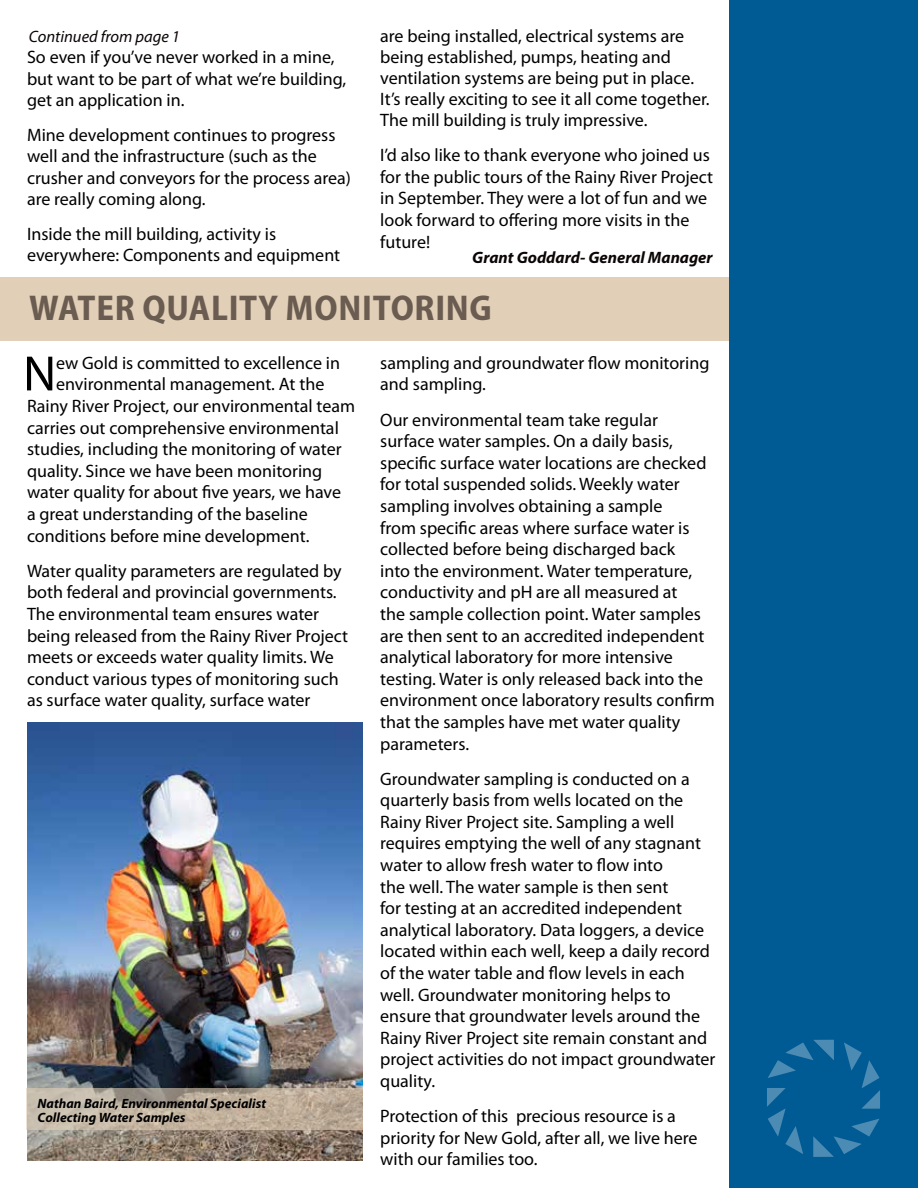
<style>
.page{position:relative;width:918px;height:1188px;background:#fff}
.page>*{position:absolute;margin:0;border:0;box-sizing:border-box;transform-origin:0 0}
.t1{font:50.1px "Myriad Pro";color:#000}
.t2{font:700 semi-condensed 36px "Myriad Pro";letter-spacing:.02em;color:#6a5c50}
.t3{font:18px/21.6px "Myriad Pro";color:#000}
.t4{font:italic 700 16.5px "Myriad Pro";color:#0b0505}
.t5{font:italic 16.5px "Myriad Pro";color:#0b0505}
.t6{font:italic 700 13.5px/14px "Myriad Pro";color:#000}
</style>
<div class="page">
<div style="left:729px;top:0;width:189px;height:1188px;background:#005b94"></div>
<div style="left:0;top:278px;width:729px;height:63px;background:#e1cfb8"></div>
<img style="left:27px;top:723px;width:335px;height:438px">
<svg style="left:26px;top:1088px;width:231px;height:42px;background:#bdb09f"></svg>
<img style="left:257px;top:1088px;width:105px;height:42px">
<svg style="left:767px;top:1040px;width:113px;height:117px;background:#0e6499"></svg>
<p class="t5" style="left:29px;top:26px;width:153px">Continued from page 1</p>
<p class="t3" style="left:27px;top:46px;width:321px">So even if you’ve never worked in a mine, but want to be part of what we’re building, get an application in.</p>
<p class="t3" style="left:27px;top:124px;width:325px">Mine development continues to progress well and the infrastructure (such as the crusher and conveyors for the process area) are really coming along.</p>
<p class="t3" style="left:27px;top:222px;width:315px">Inside the mill building, activity is everywhere: Components and equipment</p>
<p class="t3" style="left:380px;top:25px;width:331px;line-height:21.1px">are being installed, electrical systems are being established, pumps, heating and ventilation systems are being put in place.<br>It’s really exciting to see it all come together.<br>The mill building is truly impressive.</p>
<p class="t3" style="left:380px;top:144px;width:334px">I’d also like to thank everyone who joined us for the public tours of the Rainy River Project in September. They were a lot of fun and we look forward to offering more visits in the future!</p>
<p class="t4" style="left:472px;top:247px;width:242px">Grant Goddard- General Manager</p>
<h2 class="t2" style="left:29px;top:284px;width:464px">WATER QUALITY MONITORING</h2>
<h1 class="t1" style="left:23px;top:343px;width:34px">N</h1>
<p class="t3" style="left:56px;top:352px;width:285px">ew Gold is committed to excellence in</p>
<p class="t3" style="left:56px;top:373px;width:270px">environmental management. At the</p>
<p class="t3" style="left:27px;top:395px;width:330px">Rainy River Project, our environmental team</p>
<p class="t3" style="left:27px;top:417px;width:313px">carries out comprehensive environmental</p>
<p class="t3" style="left:27px;top:438px;width:316px">studies, including the monitoring of water</p>
<p class="t3" style="left:27px;top:460px;width:297px">quality. Since we have been monitoring</p>
<p class="t3" style="left:27px;top:481px;width:316px">water quality for about five years, we have</p>
<p class="t3" style="left:27px;top:503px;width:282px">a great understanding of the baseline</p>
<p class="t3" style="left:27px;top:525px;width:284px">conditions before mine development.</p>
<p class="t3" style="left:27px;top:560px;width:323px">Water quality parameters are regulated by both federal and provincial governments.<br>The environmental team ensures water being released from the Rainy River Project meets or exceeds water quality limits. We conduct various types of monitoring such as surface water quality, surface water</p>
<p class="t6" style="left:38px;top:1096px;width:230px">Nathan Baird, Environmental Specialist<br>Collecting Water Samples</p>
<p class="t3" style="left:380px;top:352px;width:331px">sampling and groundwater flow monitoring and sampling.</p>
<p class="t3" style="left:380px;top:408px;width:336px">Our environmental team take regular surface water samples. On a daily basis, specific surface water locations are checked for total suspended solids. Weekly water sampling involves obtaining a sample<br>from specific areas where surface water is collected before being discharged back<br>into the environment. Water temperature, conductivity and pH are all measured at<br>the sample collection point. Water samples are then sent to an accredited independent analytical laboratory for more intensive testing. Water is only released back into the environment once laboratory results confirm that the samples have met water quality parameters.</p>
<p class="t3" style="left:380px;top:768px;width:337px">Groundwater sampling is conducted on a quarterly basis from wells located on the Rainy River Project site. Sampling a well requires emptying the well of any stagnant water to allow fresh water to flow into<br>the well. The water sample is then sent<br>for testing at an accredited independent analytical laboratory. Data loggers, a device located within each well, keep a daily record of the water table and flow levels in each well. Groundwater monitoring helps to ensure that groundwater levels around the Rainy River Project site remain constant and project activities do not impact groundwater quality.</p>
<p class="t3" style="left:380px;top:1105px;width:319px">Protection of this precious resource is a priority for New Gold, after all, we live here with our families too.</p>
</div>
